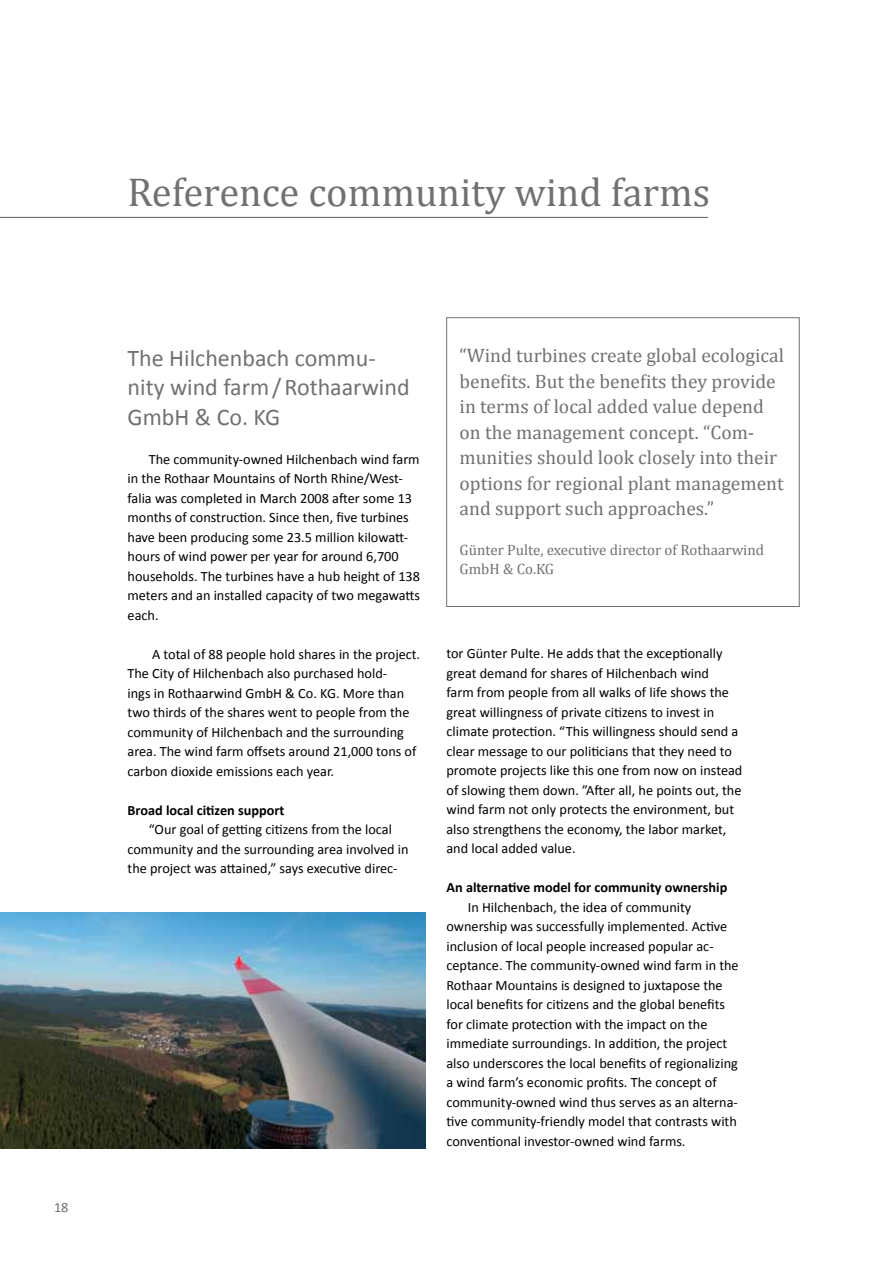
<style>
.page{position:relative;width:893px;height:1263px;background:#fff}
.page>*{position:absolute;margin:0;border:0;box-sizing:border-box;transform-origin:0 0}
.Headline{font:40.5px "Cambria";color:#707172}
.Zwischenüberschrift{font:24px/29.2px "Calibri";color:#707172}
.Zitat_klein_Kasten{font:19.5px/25.5px "Cambria";color:#707172}
.Zitat_klein_Kasten_N{font:15px/19.5px "Cambria";color:#707172}
.Fliesstext{font:14.25px/19.5px "Calibri";color:#000}
.Fliess_BOLD{font:700 14.25px "Calibri";color:#000}
.t1{font:14.25px "Calibri";color:#707172}
</style>
<div class="page">
<hr style="left:0;top:217px;width:708px;height:1px;background:#707172">
<img style="left:0;top:912px;width:425px;height:236px">
<div style="left:446px;top:317px;width:353px;height:290px;border:1px solid #707172"></div>
<p class="t1" style="left:54px;top:1198px;width:16px">18</p>
<p class="Headline" style="left:128px;top:168px;width:584px">Reference community wind farms</p>
<p class="Zwischenüberschrift" style="left:128px;top:342px;width:284px">The Hilchenbach commu&shy;nity wind farm/Rothaarwind<br>GmbH &amp; Co. KG</p>
<p class="Fliesstext" style="left:128px;top:448px;width:294px;text-indent:21px">The community-owned Hilchenbach wind farm in the Rothaar Mountains of North Rhine/West&shy;falia was completed in March 2008 after some 13 months of construction. Since then, five turbines have been producing some 23.5 million kilowatt&shy;hours of wind power per year for around 6,700 households. The turbines have a hub height of 138 meters and an installed capacity of two megawatts each.</p>
<p class="Fliesstext" style="left:128px;top:643px;width:294px;text-indent:24px">A total of 88 people hold shares in the project.<br>The City of Hilchenbach also purchased hold-<br>ings in Rothaarwind GmbH &amp; Co. KG. More than two thirds of the shares went to people from the community of Hilchenbach and the surrounding area. The wind farm offsets around 21,000 tons of carbon dioxide emissions each year.</p>
<p class="Fliess_BOLD" style="left:128px;top:801px;width:158px">Broad local citizen support</p>
<p class="Fliesstext" style="left:128px;top:819px;width:283px;text-indent:21px">“Our goal of getting citizens from the local community and the surrounding area involved in the project was attained,” says executive direc-</p>
<p class="Zitat_klein_Kasten" style="left:460px;top:343px;width:326px">“Wind turbines create global ecological benefits. But the benefits they provide in terms of local added value depend on the management concept. “Com&shy;munities should look closely into their options for regional plant management and support such approaches.”</p>
<p class="Zitat_klein_Kasten_N" style="left:460px;top:540px;width:306px">Günter Pulte, executive director of Rothaarwind<br>GmbH &amp; Co.KG</p>
<p class="Fliesstext" style="left:446px;top:643px;width:297px">tor Günter Pulte. He adds that the exceptionally great demand for shares of Hilchenbach wind<br>farm from people from all walks of life shows the great willingness of private citizens to invest in climate protection. “This willingness should send a clear message to our politicians that they need to promote projects like this one from now on instead of slowing them down. ”After all, he points out, the wind farm not only protects the environment, but also strengthens the economy, the labor market, and local added value.</p>
<p class="Fliess_BOLD" style="left:446px;top:879px;width:282px">An alternative model for community ownership</p>
<p class="Fliesstext" style="left:446px;top:897px;width:294px;text-indent:21px">In Hilchenbach, the idea of community ownership was successfully implemented. Active inclusion of local people increased popular ac&shy;ceptance. The community-owned wind farm in the Rothaar Mountains is designed to juxtapose the local benefits for citizens and the global benefits for climate protection with the impact on the immediate surroundings. In addition, the project also underscores the local benefits of regionalizing a wind farm’s economic profits. The concept of community-owned wind thus serves as an alterna&shy;tive community-friendly model that contrasts with conventional investor-owned wind farms.</p>
</div>
